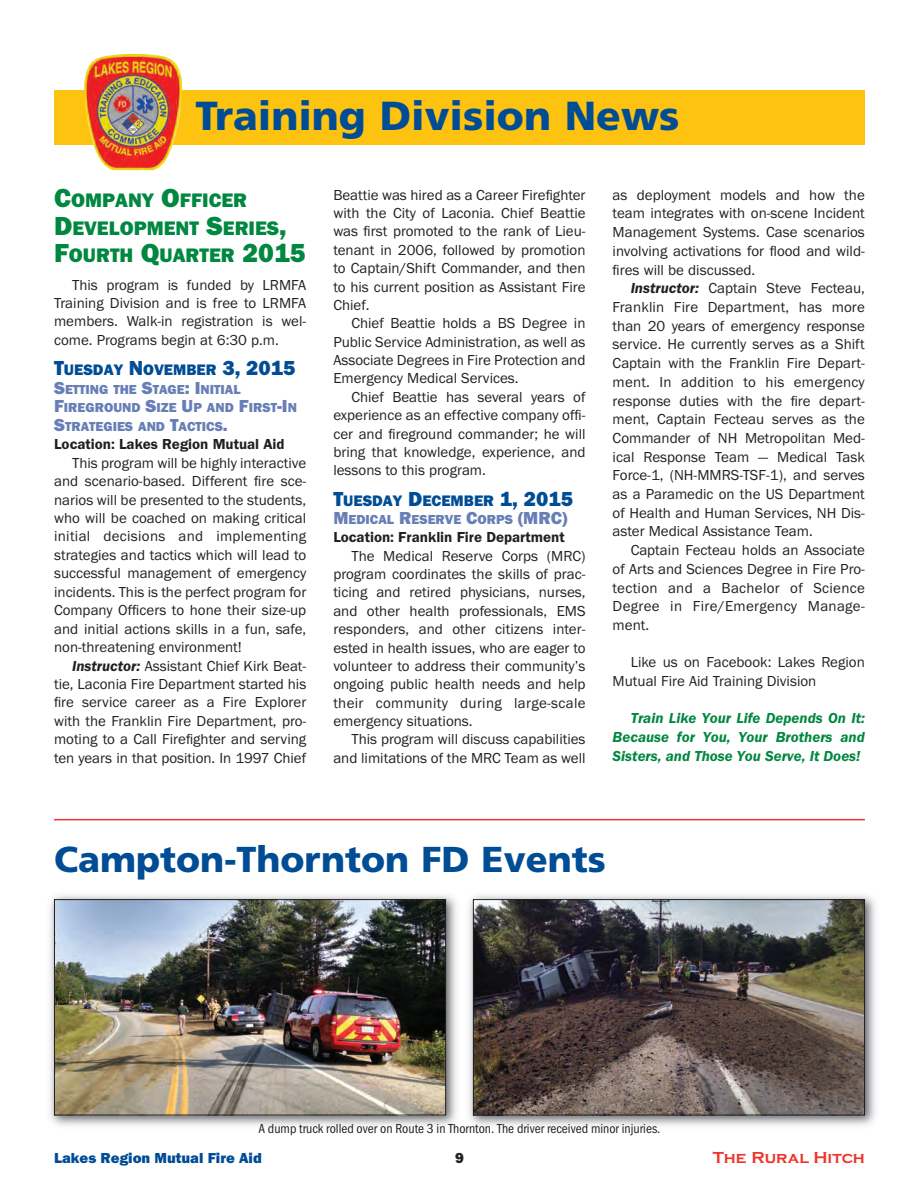
<style>
.page{position:relative;width:919px;height:1189px;background:#fff}
.page>*{position:absolute;margin:0;border:0;box-sizing:border-box;transform-origin:0 0}
.t1{font:900 40.5px "Frutiger";color:#014d95}
.t2{font:900 36px "Frutiger";color:#014d95}
.t3{font:20.25px/27.5px "Franklin Gothic URW Hea";color:#008740}
.t4{font:700 16.5px "Copperplate Gothic";color:#ee3529}
.t5{font:15.75px "Franklin Gothic URW Hea";color:#014d95}
.t6{font:15px/18.3px "Franklin Gothic";color:#231f20;text-align:justify}
.t7{font:15px/18.8px "Franklin Gothic URW Dem Ita";color:#008740;text-align:justify}
.t8{font:15px "Franklin Gothic URW Dem";color:#231f20}
.t9{font:15px "Franklin Gothic URW Hea";color:#014d95}
.t10{font:15px "Franklin Gothic URW Hea";color:#231f20}
.t11{font:13.5px/18.5px "Franklin Gothic URW Hea";color:#677fb6}
.t12{font:13.5px "Franklin Gothic URW Con Boo";color:#231f20}
.s1{font-size:27px}
.s2{font-size:21px}
.s3{font-size:18px}
.s4{font-family:"Franklin Gothic URW Dem Ita"}
</style>
<div class="page">
<img style="left:50px;top:895px;width:407px;height:231px">
<img style="left:56px;top:901px;width:388px;height:212px">
<div style="left:54px;top:899px;width:392px;height:216px;border:1px solid #231f20"></div>
<img style="left:469px;top:895px;width:407px;height:231px">
<img style="left:475px;top:901px;width:387px;height:212px">
<div style="left:473px;top:899px;width:391px;height:216px;border:1px solid #231f20"></div>
<div style="left:54px;top:90px;width:810px;height:54px;background:#fec210"></div>
<img style="left:84px;top:54px;width:98px;height:116px">
<hr style="left:54px;top:818px;width:810px;height:2px;background:#ee3529">
<h1 class="t1" style="left:195px;top:99px;width:485px">Training Division News</h1>
<h3 class="t3" style="left:54px;top:186px;width:253px"><span class="s1">C</span>OMPANY <span class="s1">O</span>FFICER<br><span class="s1">D</span>EVELOPMENT <span class="s1">S</span>ERIES<span class="s1">,<br>F</span>OURTH <span class="s1">Q</span>UARTER <span class="s1">2015</span></h3>
<p class="t6" style="left:54px;top:275px;width:253px;text-indent:18px">This program is funded by LRMFA Training Division and is free to LRMFA members. Walk-in registration is wel&shy;come. Programs begin at 6:30 p.m.</p>
<p class="t5" style="left:54px;top:360px;width:243px"><span class="s2">T</span>UESDAY <span class="s2">N</span>OVEMBER <span class="s2">3, 2015</span></p>
<p class="t11" style="left:54px;top:380px;width:244px"><span class="s3">S</span>ETTING THE <span class="s3">S</span>TAGE<span class="s3">: I</span>NITIAL<br><span class="s3">F</span>IREGROUND <span class="s3">S</span>IZE <span class="s3">U</span>P AND <span class="s3">F</span>IRST<span class="s3">-I</span>N<br><span class="s3">S</span>TRATEGIES AND <span class="s3">T</span>ACTICS<span class="s3">.</span></p>
<p class="t8" style="left:54px;top:435px;width:232px">Location: Lakes Region Mutual Aid</p>
<p class="t6" style="left:54px;top:453px;width:254px;text-indent:18px">This program will be highly interactive and scenario-based. Different fire sce&shy;narios will be presented to the students, who will be coached on making critical initial decisions and implementing strategies and tactics which will lead to successful management of emergency incidents. This is the perfect program for Company Officers to hone their size-up and initial actions skills in a fun, safe, non-threatening environment!</p>
<p class="t6" style="left:54px;top:656px;width:253px;text-indent:18px"><span class="s4">Instructor:</span> Assistant Chief Kirk Beat&shy;tie, Laconia Fire Department started his fire service career as a Fire Explorer with the Franklin Fire Department, pro&shy;moting to a Call Firefighter and serving ten years in that position. In 1997 Chief</p>
<p class="t6" style="left:333px;top:185px;width:253px">Beattie was hired as a Career Firefighter with the City of Laconia. Chief Beattie was first promoted to the rank of Lieu&shy;tenant in 2006, followed by promotion to Captain/Shift Commander, and then to his current position as Assistant Fire Chief.</p>
<p class="t6" style="left:333px;top:314px;width:253px;text-indent:18px">Chief Beattie holds a BS Degree in Public Service Administration, as well as Associate Degrees in Fire Protection and Emergency Medical Services.</p>
<p class="t6" style="left:333px;top:387px;width:253px;text-indent:18px">Chief Beattie has several years of experience as an effective company offi&shy;cer and fireground commander; he will bring that knowledge, experience, and lessons to this program.</p>
<p class="t5" style="left:333px;top:491px;width:241px"><span class="s2">T</span>UESDAY <span class="s2">D</span>ECEMBER <span class="s2">1, 2015</span></p>
<p class="t11" style="left:333px;top:510px;width:235px"><span class="s3">M</span>EDICAL <span class="s3">R</span>ESERVE <span class="s3">C</span>ORPS <span class="s3">(MRC)</span></p>
<p class="t8" style="left:333px;top:528px;width:233px">Location: Franklin Fire Department</p>
<p class="t6" style="left:333px;top:546px;width:254px;text-indent:18px">The Medical Reserve Corps (MRC) program coordinates the skills of prac&shy;ticing and retired physicians, nurses, and other health professionals, EMS responders, and other citizens inter - ested in health issues, who are eager to volunteer to address their community’s ongoing public health needs and help their community during large-scale emergency situations.</p>
<p class="t6" style="left:333px;top:730px;width:253px;text-align:right">This program will discuss capabilities and limitations of the MRC Team as well</p>
<p class="t6" style="left:612px;top:185px;width:253px;line-height:18.8px">as deployment models and how the team integrates with on-scene Incident Management Systems. Case scenarios involving activations for flood and wild&shy;fires will be discussed.</p>
<p class="t6" style="left:612px;top:278px;width:253px;line-height:18.8px;text-indent:18px"><span class="s4">Instructor:</span> Captain Steve Fecteau, Franklin Fire Department, has more than 20 years of emergency response service. He currently serves as a Shift Captain with the Franklin Fire Depart&shy;ment. In addition to his emergency response duties with the fire depart&shy;ment, Captain Fecteau serves as the Commander of NH Metropolitan Med&shy;ical Response Team — Medical Task Force-1, (NH-MMRS-TSF-1), and serves as a Paramedic on the US Department of Health and Human Services, NH Dis&shy;aster Medical Assistance Team.</p>
<p class="t6" style="left:612px;top:540px;width:253px;line-height:18.8px;text-indent:18px">Captain Fecteau holds an Associate of Arts and Sciences Degree in Fire Pro&shy;tection and a Bachelor of Science Degree in Fire/Emergency Manage&shy;ment.</p>
<p class="t6" style="left:612px;top:652px;width:253px;line-height:18.8px;text-indent:18px">Like us on Facebook: Lakes Region<br>Mutual Fire Aid Training Division</p>
<p class="t7" style="left:612px;top:708px;width:254px;text-indent:18px">Train Like Your Life Depends On It:<br>Because for You, Your Brothers and Sisters, and Those You Serve, It Does!</p>
<h2 class="t2" style="left:54px;top:845px;width:553px">Campton-Thornton FD Events</h2>
<p class="t12" style="left:258px;top:1120px;width:403px">A dump truck rolled over on Route 3 in Thornton. The driver received minor injuries.</p>
<p class="t9" style="left:54px;top:1148px;width:209px">Lakes Region Mutual Fire Aid</p>
<p class="t10" style="left:455px;top:1148px;width:10px">9</p>
<p class="t4" style="left:712px;top:1147px;width:153px">The Rural Hitch</p>
</div>
